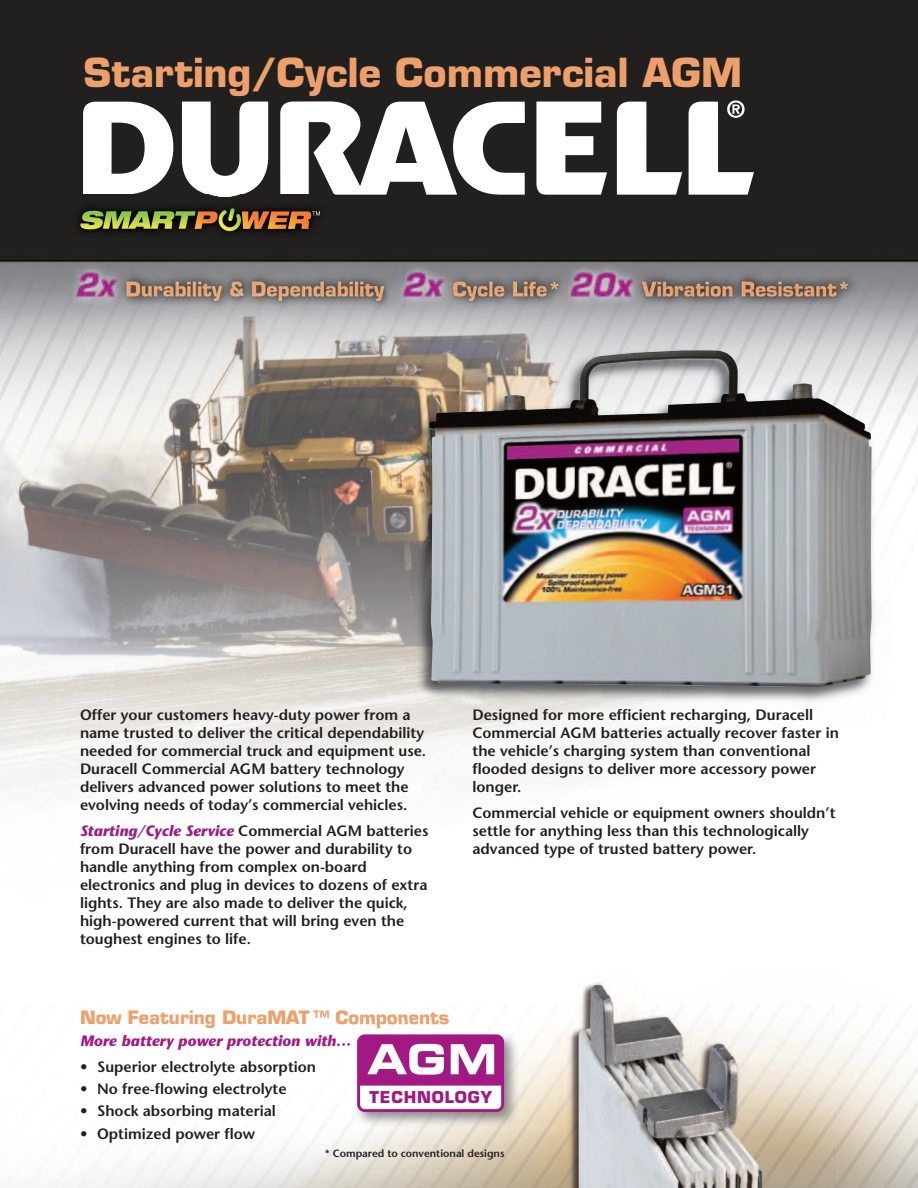
<style>
.page{position:relative;width:918px;height:1188px;background:#fff}
.page>*{position:absolute;margin:0;border:0;box-sizing:border-box;transform-origin:0 0}
.t1{font:700 39px "Eurostile";color:#eda06b}
.t2{font:700 18px "Eurostile";color:#eda06b}
.t3{font:700 15.9px "Eurostile";letter-spacing:.05em;color:#a31984}
.t4{font:600 15px/18px "Stone Sans";color:#231f20}
.t5{font:italic 700 15px "Stone Sans";color:#a31984}
.t6{font:600 10.5px "Stone Sans";color:#231f20}
.s1{font-weight:700;font-style:italic;color:#9b1d85}
</style>
<div class="page">
<img style="left:0;top:0;width:918px;height:797px">
<svg style="left:536px;top:102px;width:71px;height:93px"></svg>
<svg style="left:182px;top:102px;width:86px;height:93px"></svg>
<svg style="left:83px;top:102px;width:90px;height:93px"></svg>
<svg style="left:617px;top:102px;width:65px;height:93px"></svg>
<svg style="left:689px;top:100px;width:65px;height:95px"></svg>
<svg style="left:280px;top:101px;width:245px;height:94px"></svg>
<img style="left:336px;top:310px;width:567px;height:487px">
<img style="left:429px;top:350px;width:443px;height:337px">
<img style="left:52px;top:982px;width:866px;height:206px">
<div style="left:67px;top:195px;width:267px;height:49px;background:#201f1e"></div>
<img style="left:83px;top:195px;width:251px;height:2px">
<svg style="left:80px;top:208px;width:240px;height:23px;background:#6d6126"></svg>
<img style="left:342px;top:1020px;width:184px;height:119px">
<img style="left:342px;top:1020px;width:107px;height:8px">
<div style="left:359px;top:1036px;width:144px;height:75px;background:#fff;border-radius:6px"></div>
<div style="left:357px;top:1034px;width:147px;height:78px;border:3px solid #a31984;border-radius:6px"></div>
<svg style="left:359px;top:1036px;width:144px;height:51px"></svg>
<h1 class="t1" style="left:83px;top:58px;width:660px">Starting/Cycle Commercial AGM</h1>
<p class="t4" style="left:80px;top:707px;width:348px">Offer your customers heavy-duty power from a name trusted to deliver the critical dependability needed for commercial truck and equipment use.<br>Duracell Commercial AGM battery technology delivers advanced power solutions to meet the evolving needs of today’s commercial vehicles.</p>
<p class="t4" style="left:80px;top:824px;width:350px"><span class="s1">Starting/Cycle Service</span> Commercial AGM batteries from Duracell have the power and durability to handle anything from complex on-board electronics and plug in devices to dozens of extra lights. They are also made to deliver the quick, high-powered current that will bring even the toughest engines to life.</p>
<p class="t4" style="left:472px;top:707px;width:368px">Designed for more efficient recharging, Duracell Commercial AGM batteries actually recover faster in the vehicle’s charging system than conventional flooded designs to deliver more accessory power longer.</p>
<p class="t4" style="left:472px;top:806px;width:365px">Commercial vehicle or equipment owners shouldn’t settle for anything less than this technologically advanced type of trusted battery power.</p>
<p class="t2" style="left:80px;top:1011px;width:371px">Now Featuring DuraMAT ™ Components</p>
<p class="t5" style="left:80px;top:1035px;width:273px">More battery power protection with…</p>
<p class="t4" style="left:80px;top:1060px;width:238px">• Superior electrolyte absorption</p>
<p class="t4" style="left:80px;top:1082px;width:208px">• No free-flowing electrolyte</p>
<p class="t4" style="left:80px;top:1104px;width:197px">• Shock absorbing material</p>
<p class="t4" style="left:80px;top:1126px;width:177px">• Optimized power flow</p>
<p class="t6" style="left:325px;top:1150px;width:181px">* Compared to conventional designs</p>
<p class="t3" style="left:370px;top:1091px;width:124px">TECHNOLOGY</p>
</div>
